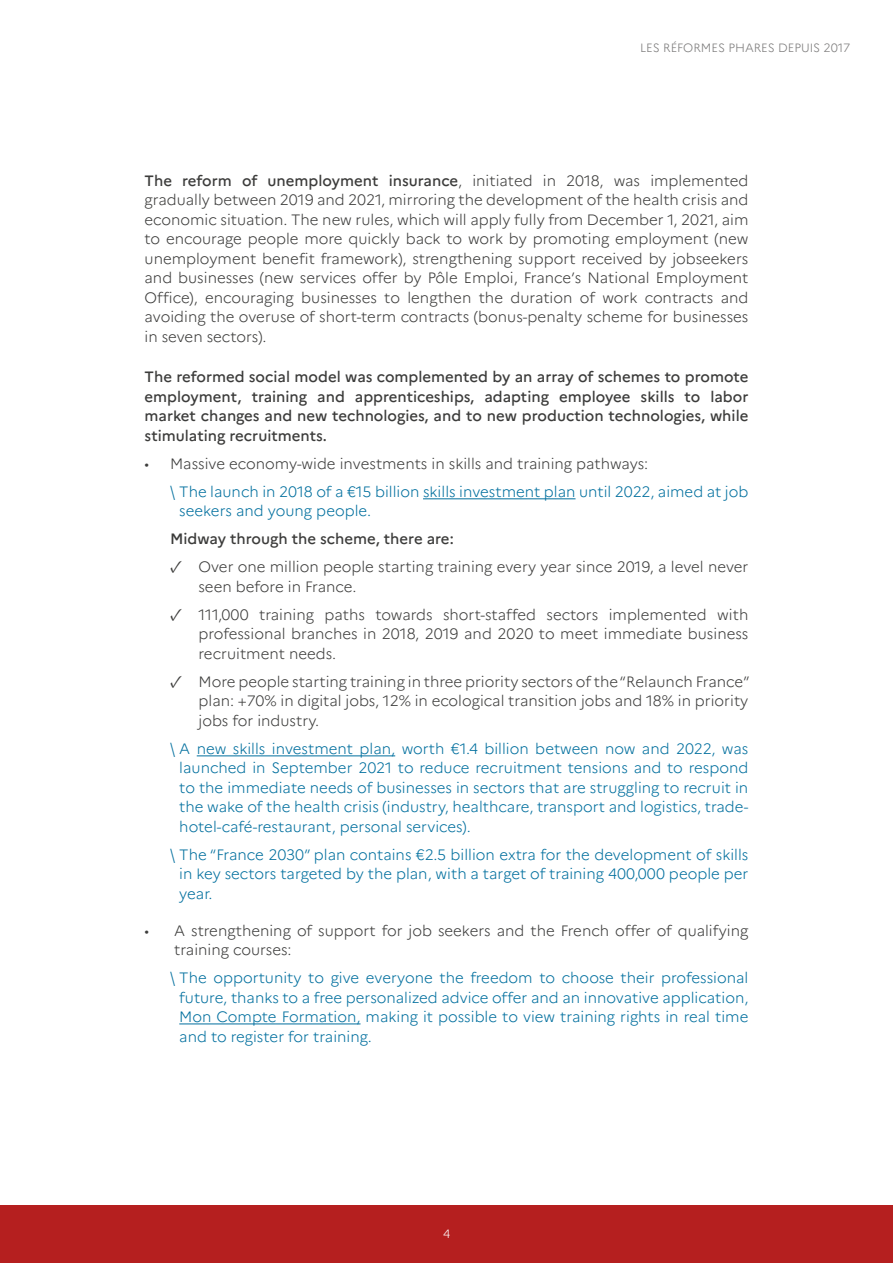
<style>
.page{position:relative;width:893px;height:1263px;background:#fff}
.page>*{position:absolute;margin:0;border:0;box-sizing:border-box;transform-origin:0 0}
.t1{font:300 15px/19.5px "Marianne";color:#3c3c3b;text-align:justify}
.t2{font:300 15px/19.5px "Marianne";color:#006f9e;text-align:justify}
.t3{font:500 15px/19.5px "Marianne";color:#3c3c3b;text-align:justify}
.t4{font:300 12px "Marianne";color:#7c7b7b}
.t5{font:300 12px "Marianne";color:#fff}
.s1{font-weight:500}
.s2{font-family:"Minion Pro";font-weight:400;font-size:18px}
</style>
<div class="page">
<div style="left:0;top:1205px;width:893px;height:58px;background:#b51f1f"></div>
<hr style="left:423px;top:499px;width:152px;height:1px;background:#006f9e">
<hr style="left:197px;top:756px;width:198px;height:1px;background:#006f9e">
<hr style="left:179px;top:1024px;width:182px;height:1px;background:#006f9e">
<p class="t4" style="left:640px;top:40px;width:212px">LES RÉFORMES PHARES DEPUIS 2017</p>
<p class="t1" style="left:145px;top:170px;width:605px"><span class="s1">The reform of unemployment insurance</span>, initiated in 2018, was implemented gradually between 2019 and 2021, mirroring the development of the health crisis and economic situation. The new rules, which will apply fully from December 1, 2021, aim to encourage people more quickly back to work by promoting employment (new unemployment benefit framework), strengthening support received by jobseekers and businesses (new services offer by Pôle Emploi, France’s National Employment Office), encouraging businesses to lengthen the duration of work contracts and avoiding the overuse of short-term contracts (bonus-penalty scheme for businesses in seven sectors).</p>
<p class="t3" style="left:145px;top:367px;width:605px">The reformed social model was complemented by an array of schemes to promote employment, training and apprenticeships, adapting employee skills to labor market changes and new technologies, and to new production technologies, while stimulating recruitments.</p>
<p class="t1" style="left:145px;top:454px;width:505px">• Massive economy-wide investments in skills and training pathways:</p>
<p class="t2" style="left:179px;top:482px;width:571px;text-indent:-9px">\ The launch in 2018 of a €15 billion skills investment plan until 2022, aimed at job seekers and young people.</p>
<p class="t3" style="left:170px;top:529px;width:285px">Midway through the scheme, there are:</p>
<p class="t1" style="left:199px;top:557px;width:551px;text-indent:-28px"><span class="s2">✓</span> Over one million people starting training every year since 2019, a level never seen before in France.</p>
<p class="t1" style="left:199px;top:605px;width:551px;text-indent:-28px"><span class="s2">✓</span> 111,000 training paths towards short-staffed sectors implemented with professional branches in 2018, 2019 and 2020 to meet immediate business recruitment needs.</p>
<p class="t1" style="left:199px;top:672px;width:553px;text-indent:-28px"><span class="s2">✓</span> More people starting training in three priority sectors of the “Relaunch France” plan: +70% in digital jobs, 12% in ecological transition jobs and 18% in priority jobs for industry.</p>
<p class="t2" style="left:179px;top:739px;width:571px;text-indent:-9px">\ A new skills investment plan, worth €1.4 billion between now and 2022, was launched in September 2021 to reduce recruitment tensions and to respond to the immediate needs of businesses in sectors that are struggling to recruit in the wake of the health crisis (industry, healthcare, transport and logistics, trade&shy;hotel-café-restaurant, personal services).</p>
<p class="t2" style="left:179px;top:845px;width:571px;text-indent:-9px">\ The “France 2030” plan contains €2.5 billion extra for the development of skills in key sectors targeted by the plan, with a target of training 400,000 people per year.</p>
<p class="t1" style="left:174px;top:920px;width:576px;text-indent:-30px">• A strengthening of support for job seekers and the French offer of qualifying training courses:</p>
<p class="t2" style="left:179px;top:968px;width:571px;text-indent:-9px">\ The opportunity to give everyone the freedom to choose their professional future, thanks to a free personalized advice offer and an innovative application, Mon Compte Formation, making it possible to view training rights in real time and to register for training.</p>
<p class="t5" style="left:443px;top:1226px;width:9px">4</p>
</div>
